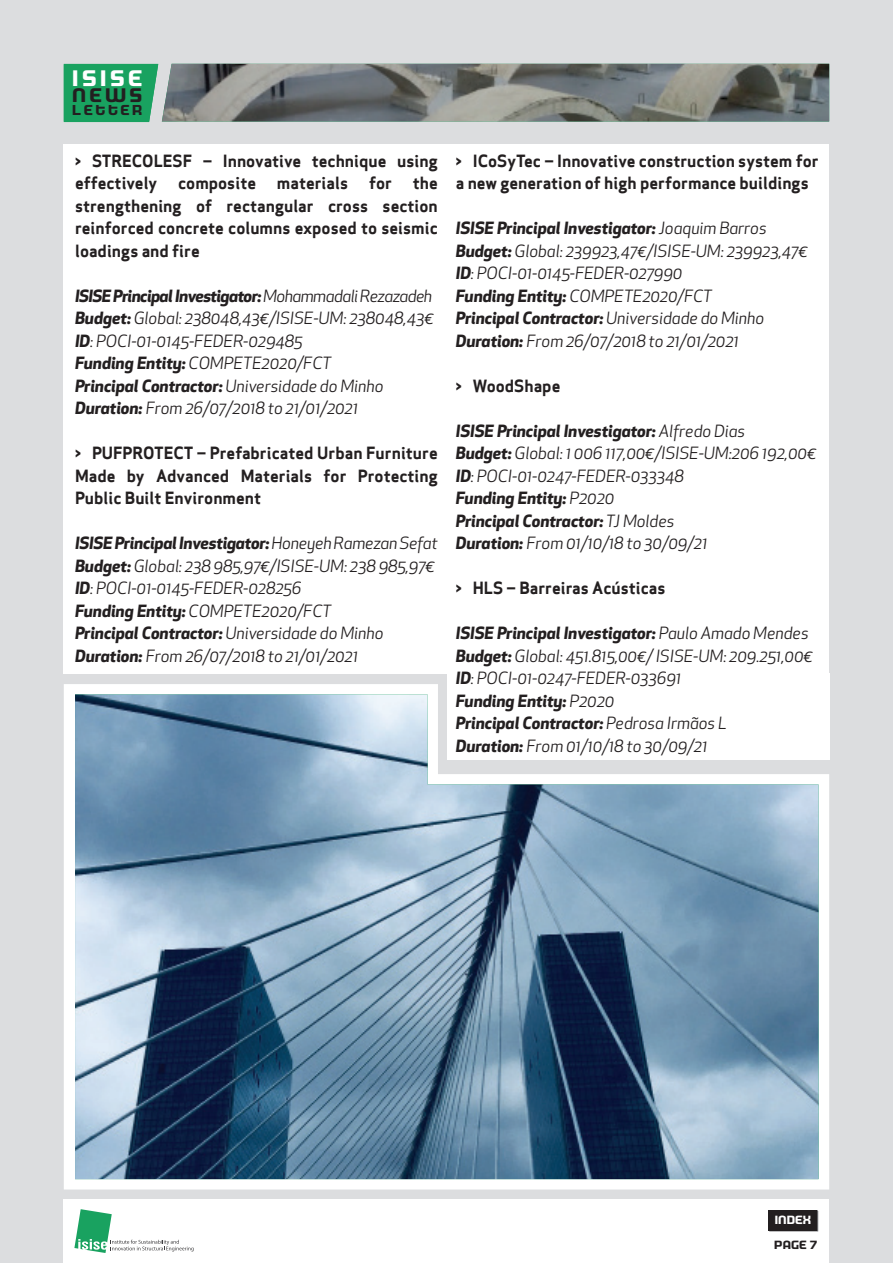
<style>
.page{position:relative;width:893px;height:1263px;background:#dcdddf}
.page>*{position:absolute;margin:0;border:0;box-sizing:border-box;transform-origin:0 0}
.t1{font:700 22.65px "Morgan Big";letter-spacing:.155em;color:#fff}
.t2{font:700 19.8px "Morgan Big";color:#231f20}
.t3{font:italic 16.5px/22.5px "Apex New";color:#231f20}
.t4{font:16.5px/22.5px "Apex Sans Bold ST";color:#231f20}
.t5{font:700 14.55px "Morgan Big";letter-spacing:.175em;color:#231f20}
.t6{font:700 12px "Morgan Big";color:#fff}
.t7{font:700 12px "Morgan Big";color:#231f20}
.s1{font-weight:700}
</style>
<div class="page">
<div style="left:64px;top:1199px;width:765px;height:64px;background:#fff"></div>
<svg style="left:74px;top:1209px;width:120px;height:44px"></svg>
<svg style="left:768px;top:1210px;width:50px;height:21px"></svg>
<div style="left:768px;top:1210px;width:49px;height:20px;background:#231f20"></div>
<div style="left:64px;top:144px;width:765px;height:530px;background:#fff"></div>
<div style="left:447px;top:674px;width:382px;height:86px;background:#fff"></div>
<svg style="left:64px;top:64px;width:98px;height:58px;background:#29a66a"></svg>
<img style="left:162px;top:64px;width:667px;height:58px">
<div style="left:64px;top:684px;width:765px;height:505px;background:#fff"></div>
<img style="left:75px;top:694px;width:744px;height:485px">
<h1 class="t1" style="left:72px;top:65px;width:72px">ISISE</h1>
<p class="t2" style="left:72px;top:84px;width:72px">NEWS</p>
<p class="t5" style="left:72px;top:101px;width:72px">LETTER</p>
<p class="t4" style="left:75px;top:149px;width:364px">&gt; STRECOLESF – Innovative technique using effectively</p>
<p class="t4" style="left:178px;top:172px;width:79px">composite</p>
<p class="t4" style="left:277px;top:172px;width:73px">materials</p>
<p class="t4" style="left:369px;top:172px;width:24px">for</p>
<p class="t4" style="left:75px;top:172px;width:364px;text-align:justify;text-indent:338px">the strengthening of rectangular cross section reinforced concrete columns exposed to seismic loadings and fire</p>
<p class="t3" style="left:75px;top:284px;width:360px"><span class="s1">ISISE Principal Investigator:</span> Mohammadali Rezazadeh <span class="s1">Budget:</span> Global: 238048,43€/ISISE-UM: 238048,43€ <span class="s1">ID</span>: POCI-01-0145-FEDER-029485<br><span class="s1">Funding Entity:</span> COMPETE2020/FCT<br><span class="s1">Principal Contractor:</span> Universidade do Minho <span class="s1">Duration:</span> From 26/07/2018 to 21/01/2021</p>
<p class="t4" style="left:75px;top:442px;width:364px;text-align:justify">&gt; PUFPROTECT – Prefabricated Urban Furniture Made by Advanced Materials for Protecting Public Built Environment</p>
<p class="t3" style="left:75px;top:532px;width:364px"><span class="s1">ISISE Principal Investigator:</span> Honeyeh Ramezan Sefat <span class="s1">Budget:</span> Global: 238 985,97€/ISISE-UM: 238 985,97€ <span class="s1">ID</span>: POCI-01-0145-FEDER-028256<br><span class="s1">Funding Entity:</span> COMPETE2020/FCT<br><span class="s1">Principal Contractor:</span> Universidade do Minho <span class="s1">Duration:</span> From 26/07/2018 to 21/01/2021</p>
<p class="t4" style="left:456px;top:149px;width:364px">&gt; ICoSyTec – Innovative construction system for a new generation of high performance buildings</p>
<p class="t3" style="left:456px;top:217px;width:353px"><span class="s1">ISISE Principal Investigator:</span> Joaquim Barros <span class="s1">Budget:</span> Global: 239923,47€/ISISE-UM: 239923,47€ <span class="s1">ID</span>: POCI-01-0145-FEDER-027990<br><span class="s1">Funding Entity:</span> COMPETE2020/FCT<br><span class="s1">Principal Contractor:</span> Universidade do Minho <span class="s1">Duration:</span> From 26/07/2018 to 21/01/2021</p>
<p class="t4" style="left:456px;top:374px;width:106px">&gt; WoodShape</p>
<p class="t3" style="left:456px;top:419px;width:362px"><span class="s1">ISISE Principal Investigator:</span> Alfredo Dias<br><span class="s1">Budget:</span> Global: 1 006 117,00€/ISISE-UM:206 192,00€ <span class="s1">ID</span>: POCI-01-0247-FEDER-033348<br><span class="s1">Funding Entity:</span> P2020<br><span class="s1">Principal Contractor:</span> TJ Moldes<br><span class="s1">Duration:</span> From 01/10/18 to 30/09/21</p>
<p class="t4" style="left:456px;top:577px;width:211px">&gt; HLS – Barreiras Acústicas</p>
<p class="t3" style="left:456px;top:622px;width:359px"><span class="s1">ISISE Principal Investigator:</span> Paulo Amado Mendes <span class="s1">Budget:</span> Global: 451.815,00€/ ISISE-UM: 209.251,00€ <span class="s1">ID</span>: POCI-01-0247-FEDER-033691<br><span class="s1">Funding Entity:</span> P2020<br><span class="s1">Principal Contractor:</span> Pedrosa Irmãos L<br><span class="s1">Duration:</span> From 01/10/18 to 30/09/21</p>
<p class="t6" style="left:775px;top:1213px;width:38px">INDEX</p>
<p class="t7" style="left:774px;top:1238px;width:44px">PAGE 7</p>
</div>
